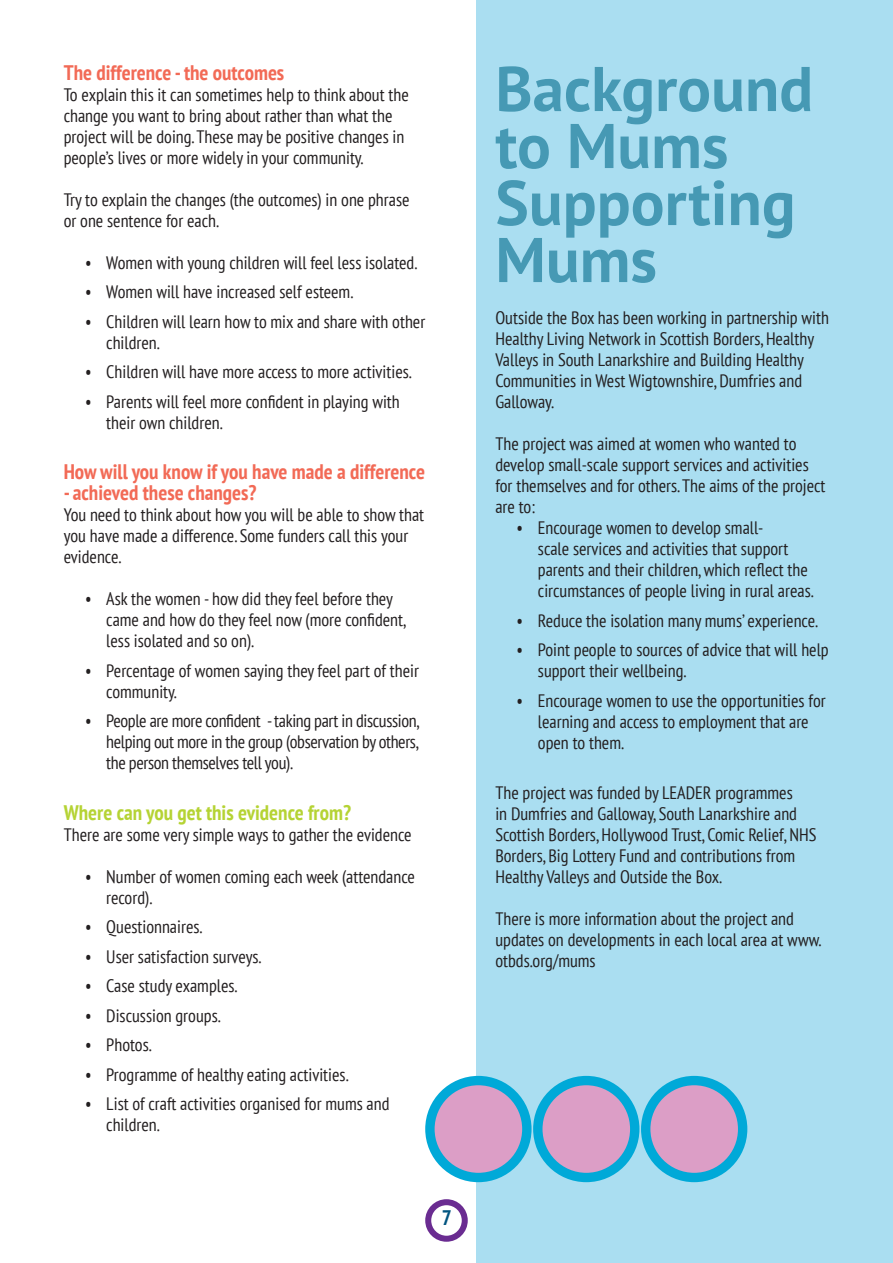
<style>
.page{position:relative;width:893px;height:1263px;background:#fff}
.page>*{position:absolute;margin:0;border:0;box-sizing:border-box;transform-origin:0 0}
.formaltitle{font:700 63px/57px "PT Sans";color:#4699b4}
.subsubhead{font:700 condensed 21px "PT Sans";color:#f26a56}
.subsubhead-2{font:700 condensed 21px "PT Sans";color:#b5d334}
.t1{font:700 condensed 21px "PT Sans";color:#005480}
.bullets{font:condensed 18px/21px "PT Sans";color:#231f20}
.text{font:condensed 18px/21px "PT Sans";color:#231f20}
</style>
<div class="page">
<div style="left:425px;top:1199px;width:43px;height:43px;border:6px solid #6a2c91;border-radius:50%"></div>
<div style="left:476px;top:0;width:417px;height:1263px;background:#aadef1"></div>
<div style="left:430px;top:1080px;width:97px;height:97px;background:#dc9ec6;border-radius:50%"></div>
<div style="left:425px;top:1076px;width:106px;height:106px;border:9px solid #00a9d8;border-radius:50%"></div>
<div style="left:538px;top:1080px;width:97px;height:97px;background:#dc9ec6;border-radius:50%"></div>
<div style="left:533px;top:1076px;width:106px;height:106px;border:9px solid #00a9d8;border-radius:50%"></div>
<div style="left:646px;top:1080px;width:97px;height:97px;background:#dc9ec6;border-radius:50%"></div>
<div style="left:641px;top:1076px;width:106px;height:106px;border:9px solid #00a9d8;border-radius:50%"></div>
<p class="subsubhead" style="left:64px;top:58px;width:222px">The difference - the outcomes</p>
<p class="text" style="left:64px;top:83px;width:347px">To explain this it can sometimes help to think about the change you want to bring about rather than what the project will be doing. These may be positive changes in people’s lives or more widely in your community.</p>
<p class="text" style="left:64px;top:188px;width:347px">Try to explain the changes (the outcomes) in one phrase or one sentence for each.</p>
<p class="bullets" style="left:85px;top:251px;width:334px">• Women with young children will feel less isolated.</p>
<p class="bullets" style="left:85px;top:281px;width:270px">• Women will have increased self esteem.</p>
<p class="bullets" style="left:106px;top:310px;width:320px;text-indent:-21px">• Children will learn how to mix and share with other children.</p>
<p class="bullets" style="left:85px;top:361px;width:328px">• Children will have more access to more activities.</p>
<p class="bullets" style="left:106px;top:390px;width:295px;text-indent:-21px">• Parents will feel more confident in playing with their own children.</p>
<p class="subsubhead" style="left:64px;top:458px;width:363px">How will you know if you have made a difference</p>
<p class="subsubhead" style="left:64px;top:479px;width:194px">- achieved these changes?</p>
<p class="text" style="left:64px;top:504px;width:362px">You need to think about how you will be able to show that you have made a difference. Some funders call this your evidence.</p>
<p class="bullets" style="left:106px;top:588px;width:301px;text-indent:-21px">• Ask the women - how did they feel before they came and how do they feel now (more confident, less isolated and so on).</p>
<p class="bullets" style="left:106px;top:659px;width:314px;text-indent:-21px">• Percentage of women saying they feel part of their community.</p>
<p class="bullets" style="left:106px;top:710px;width:314px;text-align:justify;text-indent:-21px">• People are more confident - taking part in discussion, helping out more in the group (observation by others, the person themselves tell you).</p>
<p class="subsubhead-2" style="left:64px;top:798px;width:289px">Where can you get this evidence from?</p>
<p class="text" style="left:64px;top:823px;width:349px">There are some very simple ways to gather the evidence</p>
<p class="bullets" style="left:106px;top:865px;width:310px;text-indent:-21px">• Number of women coming each week (attendance record).</p>
<p class="bullets" style="left:85px;top:916px;width:119px">• Questionnaires.</p>
<p class="bullets" style="left:85px;top:945px;width:178px">• User satisfaction surveys.</p>
<p class="bullets" style="left:85px;top:975px;width:154px">• Case study examples.</p>
<p class="bullets" style="left:85px;top:1004px;width:137px">• Discussion groups.</p>
<p class="bullets" style="left:85px;top:1034px;width:68px">• Photos.</p>
<p class="bullets" style="left:85px;top:1063px;width:265px">• Programme of healthy eating activities.</p>
<p class="bullets" style="left:106px;top:1093px;width:285px;text-indent:-21px">• List of craft activities organised for mums and children.</p>
<p class="t1" style="left:442px;top:1203px;width:12px">7</p>
<p class="formaltitle" style="left:495px;top:59px;width:319px">Background to Mums<br>Supporting<br>Mums</p>
<p class="text" style="left:495px;top:307px;width:335px">Outside the Box has been working in partnership with Healthy Living Network in Scottish Borders, Healthy Valleys in South Lanarkshire and Building Healthy Communities in West Wigtownshire, Dumfries and Galloway.</p>
<p class="text" style="left:495px;top:433px;width:331px">The project was aimed at women who wanted to develop small-scale support services and activities for themselves and for others. The aims of the project are to:</p>
<p class="bullets" style="left:538px;top:517px;width:277px;text-indent:-21px">• Encourage women to develop small-<br>scale services and activities that support parents and their children, which reflect the circumstances of people living in rural areas.</p>
<p class="bullets" style="left:517px;top:609px;width:303px">• Reduce the isolation many mums’ experience.</p>
<p class="bullets" style="left:538px;top:639px;width:292px;text-indent:-21px">• Point people to sources of advice that will help support their wellbeing.</p>
<p class="bullets" style="left:538px;top:689px;width:289px;text-indent:-21px">• Encourage women to use the opportunities for learning and access to employment that are open to them.</p>
<p class="text" style="left:495px;top:782px;width:322px">The project was funded by LEADER programmes<br>in Dumfries and Galloway, South Lanarkshire and Scottish Borders, Hollywood Trust, Comic Relief, NHS Borders, Big Lottery Fund and contributions from Healthy Valleys and Outside the Box.</p>
<p class="text" style="left:495px;top:908px;width:327px">There is more information about the project and updates on developments in each local area at www. otbds.org/mums</p>
</div>
